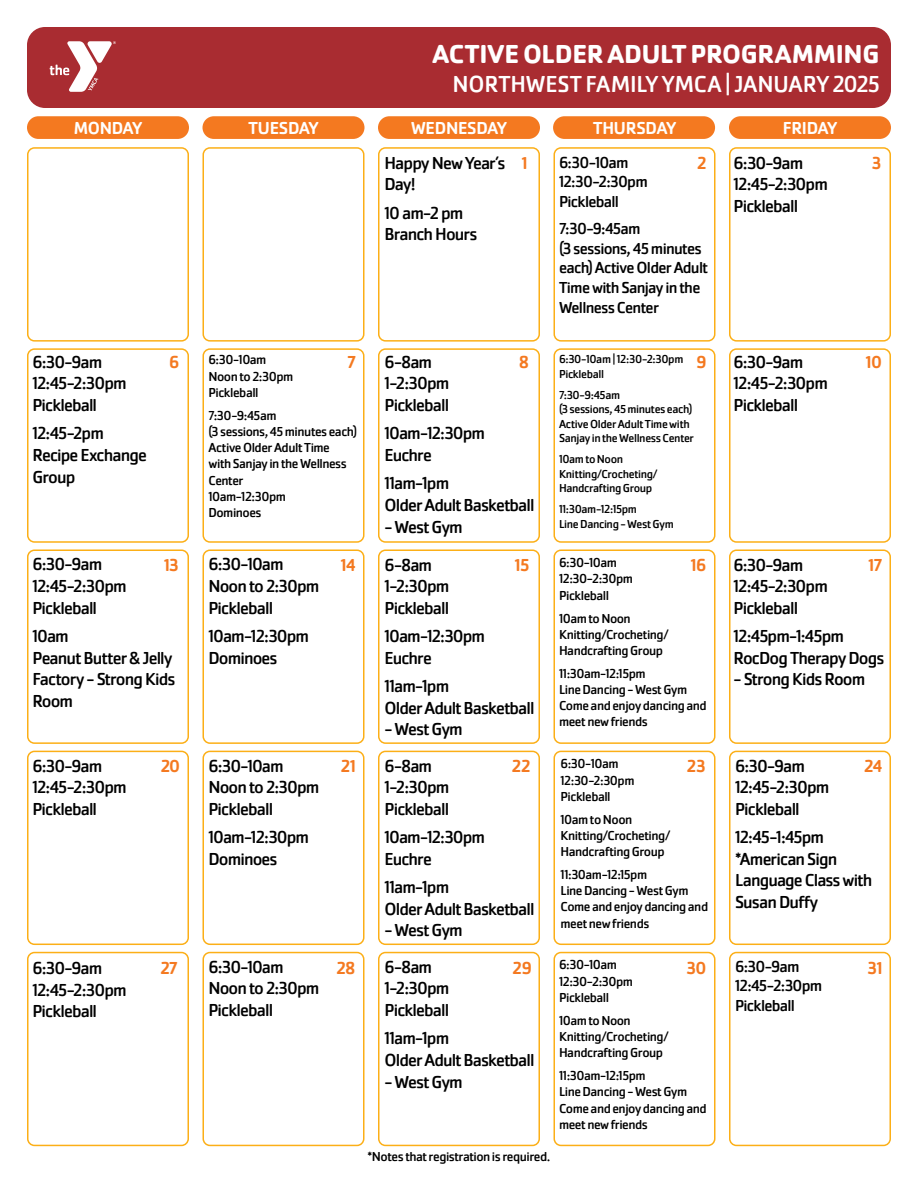
<style>
.page{position:relative;width:918px;height:1188px;background:#fff}
.page>*{position:absolute;margin:0;border:0;box-sizing:border-box;transform-origin:0 0}
.t1{font:700 27px "Cachet Pro";letter-spacing:-.01em;color:#fff}
.t2{font:24px "Cachet Pro";letter-spacing:-.015em;color:#fff}
.t3{font:18px/21.6px "Cachet Pro";letter-spacing:-.05em;color:#000}
.t4{font:500 18px "Cachet Pro";letter-spacing:-.025em;color:#f47920}
.t5{font:500 18px "Cachet Pro";letter-spacing:-.015em;color:#fff}
.t6{font:16.5px/19.8px "Cachet Pro";letter-spacing:-.045em;color:#000}
.t7{font:13.5px/16.2px "Cachet Pro";letter-spacing:-.035em;color:#000}
.t8{font:12px/14.4px "Cachet Pro";letter-spacing:-.03em;color:#000}
</style>
<div class="page">
<div style="left:27px;top:116px;width:162px;height:23px;background:#f47920;border-radius:11px"></div>
<div style="left:202px;top:116px;width:162px;height:23px;background:#f47920;border-radius:11px"></div>
<div style="left:378px;top:116px;width:162px;height:23px;background:#f47920;border-radius:11px"></div>
<div style="left:553px;top:116px;width:162px;height:23px;background:#f47920;border-radius:11px"></div>
<div style="left:729px;top:116px;width:162px;height:23px;background:#f47920;border-radius:11px"></div>
<div style="left:27px;top:147px;width:162px;height:195px;border:2px solid #fcaf17;border-radius:7px"></div>
<div style="left:202px;top:147px;width:162px;height:195px;border:2px solid #fcaf17;border-radius:7px"></div>
<div style="left:378px;top:147px;width:162px;height:195px;border:2px solid #fcaf17;border-radius:7px"></div>
<div style="left:554px;top:147px;width:162px;height:195px;border:2px solid #fcaf17;border-radius:7px"></div>
<div style="left:729px;top:147px;width:162px;height:195px;border:2px solid #fcaf17;border-radius:7px"></div>
<div style="left:27px;top:348px;width:162px;height:195px;border:2px solid #fcaf17;border-radius:7px"></div>
<div style="left:202px;top:348px;width:162px;height:195px;border:2px solid #fcaf17;border-radius:7px"></div>
<div style="left:378px;top:348px;width:162px;height:195px;border:2px solid #fcaf17;border-radius:7px"></div>
<div style="left:554px;top:348px;width:162px;height:195px;border:2px solid #fcaf17;border-radius:7px"></div>
<div style="left:729px;top:348px;width:162px;height:195px;border:2px solid #fcaf17;border-radius:7px"></div>
<div style="left:27px;top:549px;width:162px;height:195px;border:2px solid #fcaf17;border-radius:7px"></div>
<div style="left:202px;top:549px;width:162px;height:195px;border:2px solid #fcaf17;border-radius:7px"></div>
<div style="left:378px;top:549px;width:162px;height:195px;border:2px solid #fcaf17;border-radius:7px"></div>
<div style="left:554px;top:549px;width:162px;height:195px;border:2px solid #fcaf17;border-radius:7px"></div>
<div style="left:729px;top:549px;width:162px;height:195px;border:2px solid #fcaf17;border-radius:7px"></div>
<div style="left:27px;top:952px;width:162px;height:194px;border:2px solid #fcaf17;border-radius:7px"></div>
<div style="left:202px;top:952px;width:162px;height:194px;border:2px solid #fcaf17;border-radius:7px"></div>
<div style="left:378px;top:952px;width:162px;height:194px;border:2px solid #fcaf17;border-radius:7px"></div>
<div style="left:554px;top:952px;width:162px;height:194px;border:2px solid #fcaf17;border-radius:7px"></div>
<div style="left:729px;top:952px;width:162px;height:194px;border:2px solid #fcaf17;border-radius:7px"></div>
<div style="left:27px;top:751px;width:162px;height:194px;border:2px solid #fcaf17;border-radius:7px"></div>
<div style="left:202px;top:751px;width:162px;height:194px;border:2px solid #fcaf17;border-radius:7px"></div>
<div style="left:378px;top:751px;width:162px;height:194px;border:2px solid #fcaf17;border-radius:7px"></div>
<div style="left:554px;top:751px;width:162px;height:194px;border:2px solid #fcaf17;border-radius:7px"></div>
<div style="left:729px;top:751px;width:162px;height:194px;border:2px solid #fcaf17;border-radius:7px"></div>
<div style="left:27px;top:27px;width:864px;height:81px;background:#a92c31;border-radius:18px"></div>
<svg style="left:50px;top:41px;width:66px;height:51px"></svg>
<h1 class="t1" style="left:432px;top:37px;width:449px">ACTIVE OLDER ADULT PROGRAMMING</h1>
<h2 class="t2" style="left:453px;top:70px;width:429px">NORTHWEST FAMILY YMCA | JANUARY 2025</h2>
<p class="t5" style="left:74px;top:118px;width:70px">MONDAY</p>
<p class="t5" style="left:248px;top:118px;width:72px">TUESDAY</p>
<p class="t5" style="left:411px;top:118px;width:97px">WEDNESDAY</p>
<p class="t5" style="left:593px;top:118px;width:84px">THURSDAY</p>
<p class="t5" style="left:783px;top:118px;width:56px">FRIDAY</p>
<p class="t3" style="left:32px;top:351px;width:96px">6:30-9am<br>12:45-2:30pm<br>Pickleball</p>
<p class="t3" style="left:32px;top:423px;width:116px">12:45-2pm<br>Recipe Exchange<br>Group</p>
<p class="t3" style="left:384px;top:152px;width:123px">Happy New Year’s<br>Day!</p>
<p class="t3" style="left:384px;top:202px;width:95px">10 am-2 pm<br>Branch Hours</p>
<p class="t6" style="left:559px;top:152px;width:90px">6:30-10am<br>12:30-2:30pm<br>Pickleball</p>
<p class="t6" style="left:559px;top:219px;width:151px">7:30-9:45am<br>(3 sessions, 45 minutes each) Active Older Adult<br>Time with Sanjay in the<br>Wellness Center</p>
<p class="t4" style="left:522px;top:152px;width:7px">1</p>
<p class="t4" style="left:697px;top:152px;width:11px">2</p>
<p class="t4" style="left:872px;top:152px;width:11px">3</p>
<p class="t3" style="left:734px;top:152px;width:96px">6:30-9am<br>12:45-2:30pm<br>Pickleball</p>
<p class="t8" style="left:559px;top:352px;width:126px">6:30-10am | 12:30-2:30pm<br>Pickleball</p>
<p class="t8" style="left:559px;top:388px;width:136px">7:30-9:45am<br>(3 sessions, 45 minutes each)<br>Active Older Adult Time with<br>Sanjay in the Wellness Center</p>
<p class="t8" style="left:559px;top:452px;width:100px">10am to Noon<br>Knitting/Crocheting/<br>Handcrafting Group</p>
<p class="t8" style="left:559px;top:502px;width:116px">11:30am-12:15pm<br>Line Dancing - West Gym</p>
<p class="t7" style="left:208px;top:352px;width:86px">6:30-10am<br>Noon to 2:30pm<br>Pickleball</p>
<p class="t7" style="left:208px;top:407px;width:150px">7:30-9:45am<br>(3 sessions, 45 minutes each)<br>Active Older Adult Time<br>with Sanjay in the Wellness<br>Center<br>10am-12:30pm<br>Dominoes</p>
<p class="t3" style="left:384px;top:351px;width:66px">6-8am<br>1-2:30pm<br>Pickleball</p>
<p class="t3" style="left:384px;top:423px;width:102px">10am-12:30pm<br>Euchre</p>
<p class="t3" style="left:384px;top:473px;width:152px">11am-1pm<br>Older Adult Basketball</p>
<p class="t3" style="left:384px;top:516px;width:80px">- West Gym</p>
<p class="t3" style="left:734px;top:351px;width:96px">6:30-9am<br>12:45-2:30pm<br>Pickleball</p>
<p class="t4" style="left:169px;top:351px;width:12px">6</p>
<p class="t4" style="left:347px;top:351px;width:10px">7</p>
<p class="t4" style="left:519px;top:351px;width:11px">8</p>
<p class="t4" style="left:696px;top:351px;width:12px">9</p>
<p class="t4" style="left:866px;top:351px;width:18px">10</p>
<p class="t7" style="left:559px;top:555px;width:76px">6:30-10am<br>12:30-2:30pm<br>Pickleball</p>
<p class="t7" style="left:559px;top:610px;width:111px">10am to Noon<br>Knitting/Crocheting/<br>Handcrafting Group</p>
<p class="t7" style="left:559px;top:665px;width:149px">11:30am-12:15pm<br>Line Dancing - West Gym<br>Come and enjoy dancing and meet new friends</p>
<p class="t3" style="left:32px;top:554px;width:96px">6:30-9am<br>12:45-2:30pm<br>Pickleball</p>
<p class="t3" style="left:32px;top:625px;width:145px">10am<br>Peanut Butter &amp; Jelly<br>Factory - Strong Kids<br>Room</p>
<p class="t3" style="left:208px;top:554px;width:113px">6:30-10am<br>Noon to 2:30pm<br>Pickleball</p>
<p class="t3" style="left:208px;top:625px;width:102px">10am-12:30pm<br>Dominoes</p>
<p class="t3" style="left:384px;top:554px;width:66px">6-8am<br>1-2:30pm<br>Pickleball</p>
<p class="t3" style="left:384px;top:625px;width:102px">10am-12:30pm<br>Euchre</p>
<p class="t3" style="left:384px;top:675px;width:152px">11am-1pm<br>Older Adult Basketball</p>
<p class="t3" style="left:384px;top:719px;width:80px">- West Gym</p>
<p class="t3" style="left:734px;top:554px;width:96px">6:30-9am<br>12:45-2:30pm<br>Pickleball</p>
<p class="t3" style="left:734px;top:625px;width:152px">12:45pm-1:45pm<br>RocDog Therapy Dogs</p>
<p class="t3" style="left:734px;top:669px;width:133px">- Strong Kids Room</p>
<p class="t4" style="left:164px;top:554px;width:16px">13</p>
<p class="t4" style="left:341px;top:554px;width:16px">14</p>
<p class="t4" style="left:515px;top:554px;width:16px">15</p>
<p class="t4" style="left:691px;top:554px;width:17px">16</p>
<p class="t4" style="left:868px;top:554px;width:15px">17</p>
<p class="t7" style="left:561px;top:756px;width:76px">6:30-10am<br>12:30-2:30pm<br>Pickleball</p>
<p class="t7" style="left:561px;top:811px;width:111px">10am to Noon<br>Knitting/Crocheting/<br>Handcrafting Group</p>
<p class="t7" style="left:561px;top:867px;width:149px">11:30am-12:15pm<br>Line Dancing - West Gym<br>Come and enjoy dancing and meet new friends</p>
<p class="t3" style="left:32px;top:755px;width:96px">6:30-9am<br>12:45-2:30pm<br>Pickleball</p>
<p class="t3" style="left:208px;top:755px;width:113px">6:30-10am<br>Noon to 2:30pm<br>Pickleball</p>
<p class="t3" style="left:208px;top:827px;width:102px">10am-12:30pm<br>Dominoes</p>
<p class="t3" style="left:384px;top:755px;width:66px">6-8am<br>1-2:30pm<br>Pickleball</p>
<p class="t3" style="left:384px;top:827px;width:102px">10am-12:30pm<br>Euchre</p>
<p class="t3" style="left:384px;top:877px;width:152px">11am-1pm<br>Older Adult Basketball</p>
<p class="t3" style="left:384px;top:920px;width:80px">- West Gym</p>
<p class="t3" style="left:735px;top:755px;width:96px">6:30-9am<br>12:45-2:30pm<br>Pickleball</p>
<p class="t3" style="left:735px;top:827px;width:139px">12:45-1:45pm *American Sign<br>Language Class with<br>Susan Duffy</p>
<p class="t4" style="left:161px;top:755px;width:21px">20</p>
<p class="t4" style="left:341px;top:755px;width:17px">21</p>
<p class="t4" style="left:512px;top:755px;width:20px">22</p>
<p class="t4" style="left:687px;top:755px;width:20px">23</p>
<p class="t4" style="left:864px;top:755px;width:20px">24</p>
<p class="t3" style="left:32px;top:958px;width:96px">6:30-9am<br>12:45-2:30pm<br>Pickleball</p>
<p class="t3" style="left:208px;top:956px;width:113px">6:30-10am<br>Noon to 2:30pm<br>Pickleball</p>
<p class="t4" style="left:160px;top:958px;width:19px">27</p>
<p class="t4" style="left:337px;top:958px;width:20px">28</p>
<p class="t4" style="left:513px;top:958px;width:21px">29</p>
<p class="t7" style="left:559px;top:957px;width:76px">6:30-10am<br>12:30-2:30pm<br>Pickleball</p>
<p class="t7" style="left:559px;top:1012px;width:111px">10am to Noon<br>Knitting/Crocheting/<br>Handcrafting Group</p>
<p class="t7" style="left:559px;top:1068px;width:149px">11:30am-12:15pm<br>Line Dancing - West Gym<br>Come and enjoy dancing and meet new friends</p>
<p class="t4" style="left:687px;top:958px;width:21px">30</p>
<p class="t6" style="left:735px;top:956px;width:89px">6:30-9am<br>12:45-2:30pm<br>Pickleball</p>
<p class="t4" style="left:868px;top:958px;width:17px">31</p>
<p class="t3" style="left:384px;top:956px;width:66px">6-8am<br>1-2:30pm<br>Pickleball</p>
<p class="t3" style="left:384px;top:1028px;width:152px">11am-1pm<br>Older Adult Basketball</p>
<p class="t3" style="left:384px;top:1071px;width:80px">- West Gym</p>
<p class="t7" style="left:368px;top:1149px;width:184px">*Notes that registration is required.</p>
</div>
